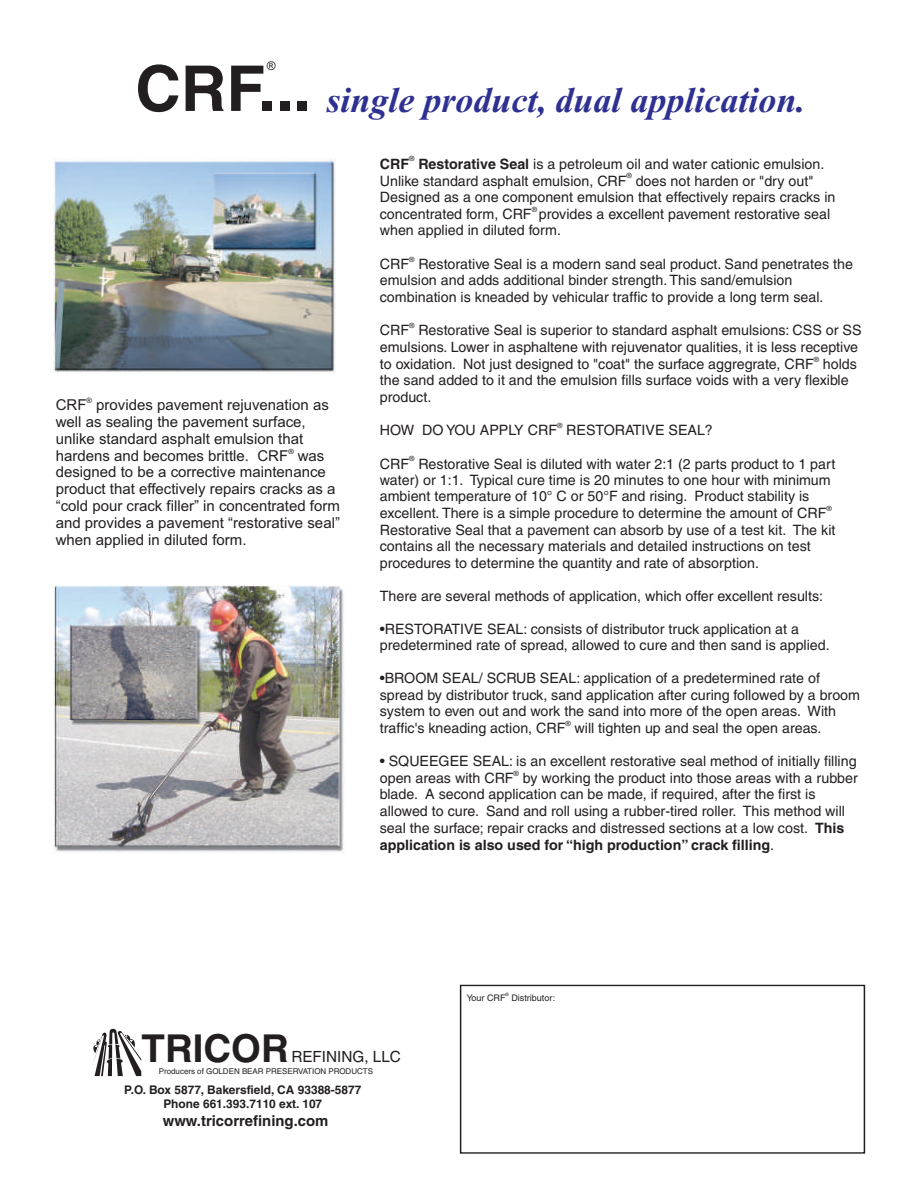
<style>
.page{position:relative;width:918px;height:1188px;background:#fff}
.page>*{position:absolute;margin:0;border:0;box-sizing:border-box;transform-origin:0 0}
.t1{font:700 38.4px "Helvetica";color:#231f20}
.t2{font:italic 700 36px "Times New Roman";color:#2e3092}
.t3{font:15.45px "Helvetica";color:#231f20}
.t4{font:15px/16.8px "Arial";color:#231f20}
.t5{font:700 14.85px "Helvetica";color:#231f20}
.t6{font:14.25px/16.5px "Helvetica";color:#231f20}
.t7{font:12px "Arial";color:#231f20}
.t8{font:700 11.85px/14.1px "Helvetica";color:#231f20;text-align:center}
.t9{font:9px "Helvetica";color:#231f20}
.t10{font:7.95px "Helvetica";color:#231f20}
.t11{font:7.5px "Arial";color:#231f20}
.t12{font:7.2px "Helvetica";color:#231f20}
.t13{font:4.5px "Helvetica";color:#231f20}
.s1{font-family:"Helvetica";font-style:normal;font-size:63.15px;color:#231f20}
.s2{font-weight:700}
</style>
<div class="page">
<svg style="left:93px;top:1028px;width:48px;height:48px"></svg>
<div style="left:460px;top:985px;width:405px;height:169px;border:1px solid #231f20"></div>
<img style="left:54px;top:585px;width:290px;height:268px">
<img style="left:54px;top:159px;width:281px;height:213px">
<p class="t7" style="left:267px;top:61px;width:10px">®</p>
<h2 class="t2" style="left:135px;top:87px;width:672px"><span class="s1">CRF...</span> single product, dual application.</h2>
<p class="t11" style="left:87px;top:397px;width:7px">®</p>
<p class="t4" style="left:56px;top:398px;width:275px">CRF provides pavement rejuvenation as well as sealing the pavement surface, unlike standard asphalt emulsion that</p>
<p class="t12" style="left:288px;top:448px;width:7px">®</p>
<p class="t4" style="left:56px;top:448px;width:286px">hardens and becomes brittle. CRF was designed to be a corrective maintenance product that effectively repairs cracks as a “cold pour crack filler” in concentrated form and provides a pavement “restorative seal” when applied in diluted form.</p>
<p class="t12" style="left:409px;top:156px;width:7px">®</p>
<p class="t6" style="left:380px;top:156px;width:446px"><span class="s2">CRF Restorative Seal</span> is a petroleum oil and water cationic emulsion.</p>
<p class="t12" style="left:627px;top:173px;width:7px">®</p>
<p class="t6" style="left:380px;top:173px;width:457px">Unlike standard asphalt emulsion, CRF does not harden or "dry out"<br>Designed as a one component emulsion that effectively repairs cracks in</p>
<p class="t12" style="left:532px;top:206px;width:7px">®</p>
<p class="t6" style="left:380px;top:207px;width:452px">concentrated form, CRF provides a excellent pavement restorative seal when applied in diluted form.</p>
<p class="t12" style="left:409px;top:256px;width:7px">®</p>
<p class="t6" style="left:380px;top:257px;width:475px">CRF Restorative Seal is a modern sand seal product. Sand penetrates the emulsion and adds additional binder strength. This sand/emulsion combination is kneaded by vehicular traffic to provide a long term seal.</p>
<p class="t12" style="left:409px;top:323px;width:7px">®</p>
<p class="t6" style="left:380px;top:323px;width:483px">CRF Restorative Seal is superior to standard asphalt emulsions: CSS or SS emulsions. Lower in asphaltene with rejuvenator qualities, it is less receptive</p>
<p class="t12" style="left:814px;top:356px;width:7px">®</p>
<p class="t6" style="left:380px;top:357px;width:479px">to oxidation. Not just designed to "coat" the surface aggregrate, CRF holds the sand added to it and the emulsion fills surface voids with a very flexible product.</p>
<p class="t12" style="left:557px;top:422px;width:7px">®</p>
<p class="t6" style="left:380px;top:423px;width:335px">HOW DO YOU APPLY CRF RESTORATIVE SEAL?</p>
<p class="t12" style="left:409px;top:456px;width:7px">®</p>
<p class="t6" style="left:380px;top:456px;width:457px">CRF Restorative Seal is diluted with water 2:1 (2 parts product to 1 part water) or 1:1. Typical cure time is 20 minutes to one hour with minimum ambient temperature of 10° C or 50°F and rising. Product stability is</p>
<p class="t12" style="left:826px;top:506px;width:7px">®</p>
<p class="t6" style="left:380px;top:506px;width:457px">excellent. There is a simple procedure to determine the amount of CRF Restorative Seal that a pavement can absorb by use of a test kit. The kit contains all the necessary materials and detailed instructions on test procedures to determine the quantity and rate of absorption.</p>
<p class="t6" style="left:380px;top:589px;width:445px">There are several methods of application, which offer excellent results:</p>
<p class="t6" style="left:380px;top:622px;width:451px">•RESTORATIVE SEAL: consists of distributor truck application at a predetermined rate of spread, allowed to cure and then sand is applied.</p>
<p class="t6" style="left:380px;top:671px;width:482px">•BROOM SEAL/ SCRUB SEAL: application of a predetermined rate of spread by distributor truck, sand application after curing followed by a broom system to even out and work the sand into more of the open areas. With</p>
<p class="t12" style="left:565px;top:720px;width:7px">®</p>
<p class="t6" style="left:380px;top:721px;width:443px">traffic's kneading action, CRF will tighten up and seal the open areas.</p>
<p class="t6" style="left:380px;top:754px;width:480px">• SQUEEGEE SEAL: is an excellent restorative seal method of initially filling open areas with CRF by working the product into those areas with a rubber blade. A second application can be made, if required, after the first is allowed to cure. Sand and roll using a rubber-tired roller. This method will seal the surface; repair cracks and distressed sections at a low cost. <span class="s2">This application is also used for “high production” crack filling</span>.</p>
<p class="t12" style="left:514px;top:770px;width:7px">®</p>
<p class="t13" style="left:506px;top:993px;width:5px">®</p>
<p class="t9" style="left:467px;top:994px;width:90px">Your CRF Distributor:</p>
<h1 class="t1" style="left:142px;top:1032px;width:149px">TRICOR</h1>
<p class="t3" style="left:291px;top:1050px;width:111px">REFINING, LLC</p>
<p class="t8" style="left:124px;top:1083px;width:239px">P.O. Box 5877, Bakersfield, CA 93388-5877<br>Phone 661.393.7110 ext. 107</p>
<p class="t5" style="left:163px;top:1115px;width:167px">www.tricorrefining.com</p>
<p class="t10" style="left:159px;top:1068px;width:216px">Producers of GOLDEN BEAR PRESERVATION PRODUCTS</p>
</div>
